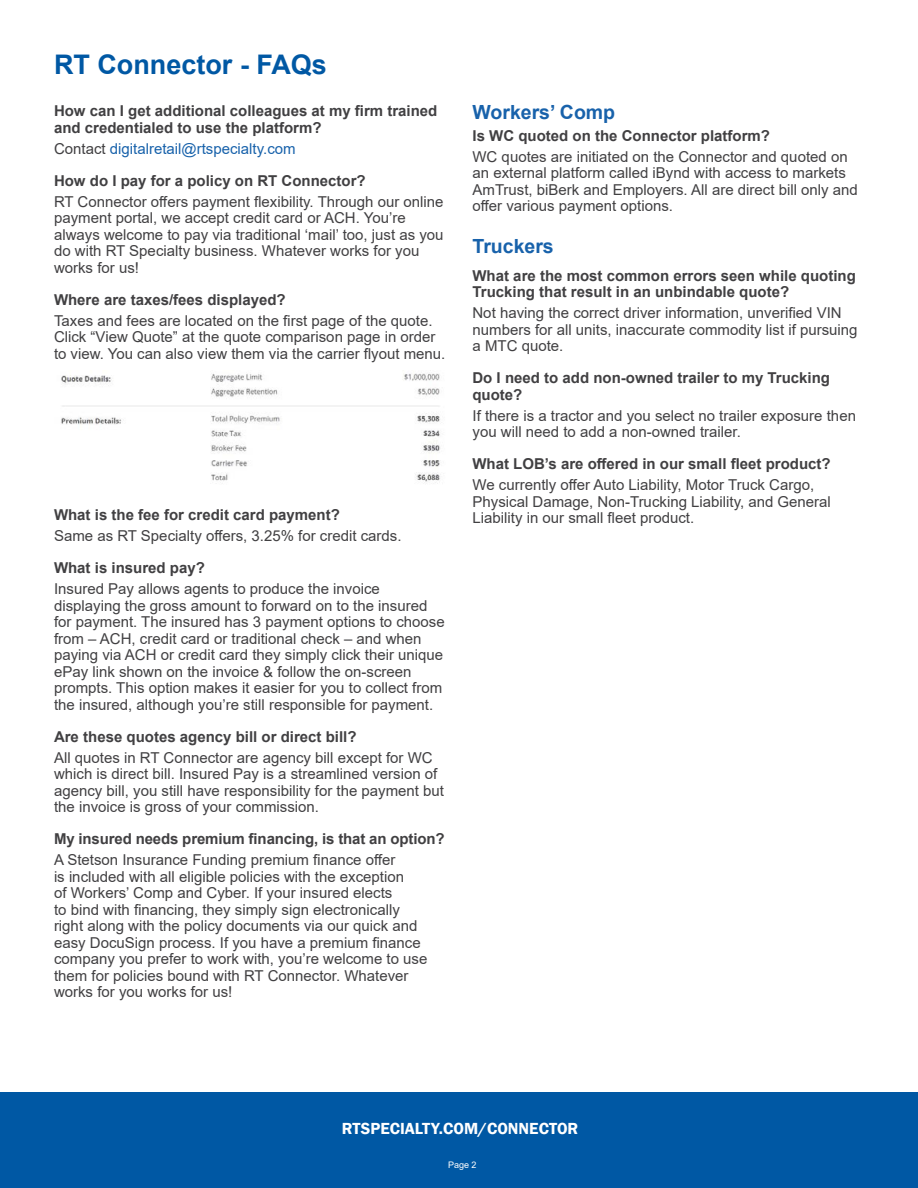
<style>
.page{position:relative;width:918px;height:1188px;background:#fff}
.page>*{position:absolute;margin:0;border:0;box-sizing:border-box;transform-origin:0 0}
.t1{font:700 27px "Arial";color:#0058a4}
.t2{font:700 19.5px "Arial";color:#1862ab}
.t3{font:600 16.5px "Franklin Gothic";color:#fff}
.t4{font:15px/16.5px "Arial";color:#414042}
.t5{font:700 15px/16.5px "Arial";color:#414042}
.t6{font:9px "Arial";color:#fff}
.s1{font-weight:400}
.s2{font-weight:400;color:#1862ab}
</style>
<div class="page">
<img style="left:61px;top:373px;width:379px;height:111px">
<div style="left:0;top:1093px;width:918px;height:95px;background:#0058a4"></div>
<h1 class="t1" style="left:54px;top:45px;width:275px">RT Connector - FAQs</h1>
<p class="t5" style="left:54px;top:103px;width:385px">How can I get additional colleagues at my firm trained and credentialed to use the platform?</p>
<p class="t5" style="left:54px;top:133px;width:313px;line-height:32px"><span class="s1">Contact</span> <span class="s2">digitalretail@rtspecialty.com<br></span>How do I pay for a policy on RT Connector?</p>
<p class="t4" style="left:54px;top:193px;width:391px">RT Connector offers payment flexibility. Through our online payment portal, we accept credit card or ACH. You’re always welcome to pay via traditional ‘mail’ too, just as you do with RT Specialty business. Whatever works for you works for us!</p>
<p class="t5" style="left:54px;top:291px;width:233px">Where are taxes/fees displayed?</p>
<p class="t4" style="left:54px;top:312px;width:393px">Taxes and fees are located on the first page of the quote.<br>Click “View Quote” at the quote comparison page in order to view. You can also view them via the carrier flyout menu.</p>
<p class="t5" style="left:54px;top:507px;width:287px">What is the fee for credit card payment?</p>
<p class="t4" style="left:54px;top:528px;width:349px">Same as RT Specialty offers, 3.25% for credit cards.</p>
<p class="t5" style="left:54px;top:560px;width:152px">What is insured pay?</p>
<p class="t4" style="left:54px;top:581px;width:392px">Insured Pay allows agents to produce the invoice displaying the gross amount to forward on to the insured for payment. The insured has 3 payment options to choose from – ACH, credit card or traditional check – and when paying via ACH or credit card they simply click their unique ePay link shown on the invoice &amp; follow the on-screen prompts. This option makes it easier for you to collect from the insured, although you’re still responsible for payment.</p>
<p class="t5" style="left:54px;top:728px;width:304px">Are these quotes agency bill or direct bill?</p>
<p class="t4" style="left:54px;top:749px;width:392px">All quotes in RT Connector are agency bill except for WC which is direct bill. Insured Pay is a streamlined version of agency bill, you still have responsibility for the payment but the invoice is gross of your commission.</p>
<p class="t5" style="left:54px;top:831px;width:392px">My insured needs premium financing, is that an option?</p>
<p class="t4" style="left:54px;top:852px;width:375px">A Stetson Insurance Funding premium finance offer<br>is included with all eligible policies with the exception<br>of Workers’ Comp and Cyber. If your insured elects<br>to bind with financing, they simply sign electronically right along with the policy documents via our quick and easy DocuSign process. If you have a premium finance company you prefer to work with, you’re welcome to use them for policies bound with RT Connector. Whatever works for you works for us!</p>
<h2 class="t2" style="left:472px;top:99px;width:144px">Workers’ Comp</h2>
<p class="t5" style="left:472px;top:127px;width:299px">Is WC quoted on the Connector platform?</p>
<p class="t4" style="left:472px;top:148px;width:387px">WC quotes are initiated on the Connector and quoted on an external platform called iBynd with access to markets AmTrust, biBerk and Employers. All are direct bill only and offer various payment options.</p>
<h2 class="t2" style="left:472px;top:233px;width:83px">Truckers</h2>
<p class="t5" style="left:472px;top:267px;width:385px">What are the most common errors seen while quoting<br>Trucking that result in an unbindable quote?</p>
<p class="t4" style="left:472px;top:305px;width:387px">Not having the correct driver information, unverified VIN numbers for all units, inaccurate commodity list if pursuing a MTC quote.</p>
<p class="t5" style="left:472px;top:370px;width:359px">Do I need to add non-owned trailer to my Trucking quote?</p>
<p class="t4" style="left:472px;top:407px;width:385px">If there is a tractor and you select no trailer exposure then you will need to add a non-owned trailer.</p>
<p class="t5" style="left:472px;top:456px;width:360px">What LOB’s are offered in our small fleet product?</p>
<p class="t4" style="left:472px;top:477px;width:360px">We currently offer Auto Liability, Motor Truck Cargo,<br>Physical Damage, Non-Trucking Liability, and General<br>Liability in our small fleet product.</p>
<p class="t3" style="left:342px;top:1118px;width:238px">RTSPECIALTY.COM/CONNECTOR</p>
<p class="t6" style="left:448px;top:1158px;width:30px">Page 2</p>
</div>
